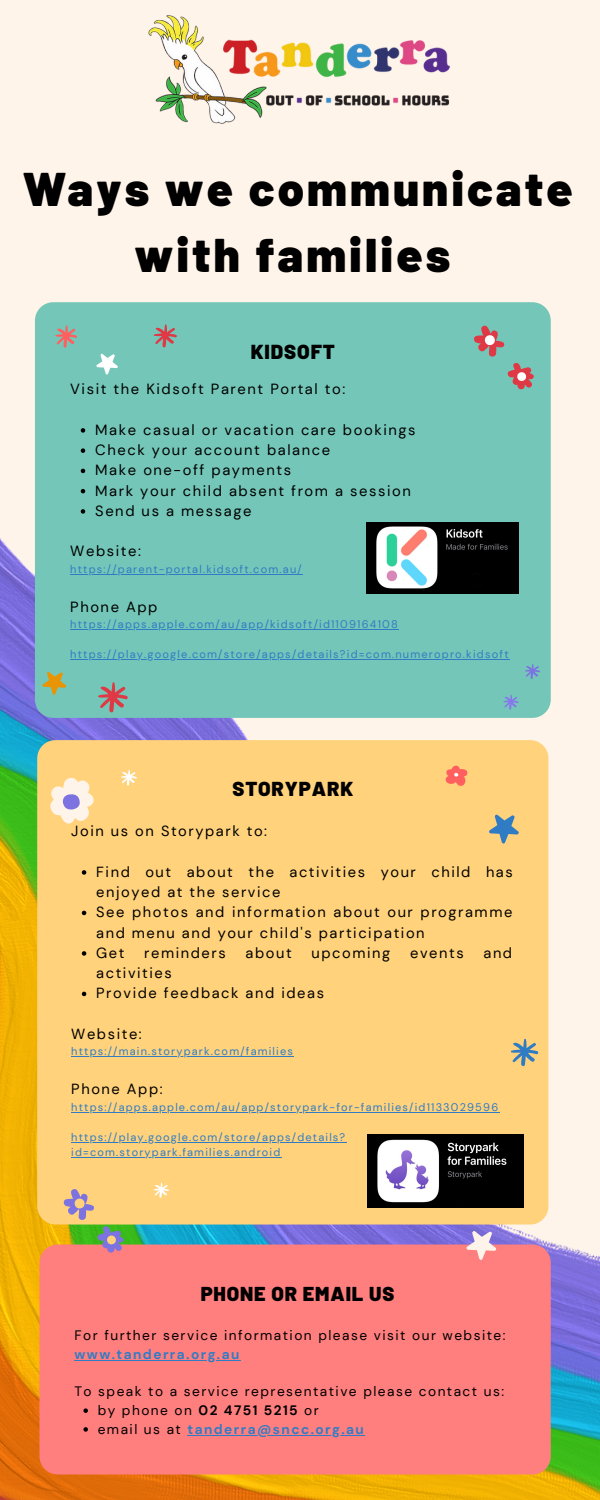
<style>
.page{position:relative;width:600px;height:1500px;background:#fff4e9}
.page>*{position:absolute;margin:0;border:0;box-sizing:border-box;transform-origin:0 0}
.t1{font:900 47.2px/66px "Barlow";letter-spacing:.065em;color:#000;text-align:center}
.t2{font:900 20.3px "Barlow";letter-spacing:.045em;color:#000}
.t3{font:900 20.2px "Barlow";letter-spacing:.045em;color:#000}
.t4{font:900 20.1px "Barlow";letter-spacing:.045em;color:#000}
.t5{font:14.7px/20.2px "DM Sans";letter-spacing:.11em;color:#000}
.t6{font:13.7px/18.8px "DM Sans";letter-spacing:.11em;color:#000}
.t7{font:700 13.7px "DM Sans";letter-spacing:.11em;color:#2f7cc5}
.t8{font:11px/15px "DM Sans";letter-spacing:.11em;color:#2f7cc5}
.s1{font-weight:700}
.s2{font-weight:700;color:#2f7cc5}
</style>
<div class="page">
<img style="left:0;top:538px;width:600px;height:962px">
<div style="left:35px;top:302px;width:516px;height:416px;background:#74c7b8;border-radius:18px"></div>
<svg style="left:81px;top:428px;width:4px;height:5px"></svg>
<svg style="left:81px;top:448px;width:4px;height:5px"></svg>
<svg style="left:81px;top:469px;width:4px;height:4px"></svg>
<svg style="left:81px;top:489px;width:4px;height:4px"></svg>
<svg style="left:81px;top:509px;width:4px;height:5px"></svg>
<hr style="left:70px;top:574px;width:233px;height:1px;background:#2f7cc5">
<hr style="left:70px;top:629px;width:329px;height:1px;background:#2f7cc5">
<hr style="left:70px;top:659px;width:440px;height:1px;background:#2f7cc5">
<div style="left:37px;top:740px;width:511px;height:485px;background:#ffd27b;border-radius:18px"></div>
<svg style="left:82px;top:870px;width:4px;height:5px"></svg>
<svg style="left:82px;top:911px;width:4px;height:4px"></svg>
<svg style="left:82px;top:951px;width:4px;height:5px"></svg>
<svg style="left:82px;top:992px;width:4px;height:4px"></svg>
<hr style="left:71px;top:1056px;width:223px;height:1px;background:#2f7cc5">
<hr style="left:71px;top:1112px;width:428px;height:1px;background:#2f7cc5">
<hr style="left:71px;top:1142px;width:275px;height:1px;background:#2f7cc5">
<hr style="left:71px;top:1157px;width:210px;height:1px;background:#2f7cc5">
<div style="left:39px;top:1245px;width:512px;height:230px;background:#ff7e7e;border-radius:18px"></div>
<svg style="left:83px;top:1408px;width:5px;height:5px"></svg>
<svg style="left:83px;top:1427px;width:5px;height:5px"></svg>
<hr style="left:187px;top:1435px;width:178px;height:1px;background:#2f7cc5">
<hr style="left:74px;top:1360px;width:167px;height:1px;background:#2f7cc5">
<svg style="left:511px;top:1038px;width:28px;height:29px"></svg>
<svg style="left:98px;top:682px;width:30px;height:31px"></svg>
<svg style="left:154px;top:1182px;width:15px;height:16px"></svg>
<svg style="left:462px;top:1224px;width:41px;height:36px"></svg>
<svg style="left:489px;top:814px;width:30px;height:30px"></svg>
<svg style="left:57px;top:1189px;width:73px;height:64px"></svg>
<svg style="left:50px;top:778px;width:44px;height:46px"></svg>
<svg style="left:121px;top:770px;width:16px;height:16px"></svg>
<svg style="left:503px;top:694px;width:16px;height:16px"></svg>
<svg style="left:55px;top:325px;width:22px;height:23px"></svg>
<svg style="left:154px;top:324px;width:23px;height:24px"></svg>
<svg style="left:525px;top:664px;width:15px;height:15px"></svg>
<svg style="left:446px;top:766px;width:21px;height:20px"></svg>
<svg style="left:42px;top:671px;width:25px;height:24px"></svg>
<svg style="left:96px;top:353px;width:22px;height:22px"></svg>
<svg style="left:474px;top:325px;width:60px;height:65px"></svg>
<img style="left:148px;top:15px;width:302px;height:109px">
<img style="left:367px;top:523px;width:152px;height:70px">
<img style="left:368px;top:1134px;width:156px;height:73px">
<h1 class="t1" style="left:24px;top:154px;width:550px">Ways we communicate with families</h1>
<h2 class="t2" style="left:251px;top:339px;width:86px">KIDSOFT</h2>
<p class="t5" style="left:70px;top:379px;width:277px">Visit the Kidsoft Parent Portal to:</p>
<p class="t5" style="left:95px;top:420px;width:322px">Make casual or vacation care bookings<br>Check your account balance<br>Make one-off payments<br>Mark your child absent from a session<br>Send us a message</p>
<p class="t5" style="left:70px;top:541px;width:72px">Website:</p>
<p class="t8" style="left:70px;top:562px;width:233px">https://parent-portal.kidsoft.com.au/</p>
<p class="t5" style="left:70px;top:597px;width:89px">Phone App</p>
<p class="t8" style="left:70px;top:617px;width:329px">https://apps.apple.com/au/app/kidsoft/id1109164108</p>
<p class="t8" style="left:70px;top:647px;width:440px">https://play.google.com/store/apps/details?id=com.numeropro.kidsoft</p>
<h3 class="t3" style="left:232px;top:775px;width:122px">STORYPARK</h3>
<p class="t5" style="left:71px;top:821px;width:197px">Join us on Storypark to:</p>
<p class="t5" style="left:96px;top:862px;width:418px">Find out about the activities your child has enjoyed at the service<br>See photos and information about our programme and menu and your child's participation<br>Get</p>
<p class="t5" style="left:144px;top:943px;width:83px">reminders</p>
<p class="t5" style="left:246px;top:943px;width:48px">about</p>
<p class="t5" style="left:312px;top:943px;width:80px">upcoming</p>
<p class="t5" style="left:410px;top:943px;width:55px">events</p>
<p class="t5" style="left:483px;top:943px;width:30px">and</p>
<p class="t5" style="left:96px;top:963px;width:229px">activities<br>Provide feedback and ideas</p>
<p class="t5" style="left:71px;top:1024px;width:72px">Website:</p>
<p class="t8" style="left:71px;top:1044px;width:223px">https://main.storypark.com/families</p>
<p class="t5" style="left:71px;top:1079px;width:93px">Phone App:</p>
<p class="t8" style="left:71px;top:1100px;width:428px">https://apps.apple.com/au/app/storypark-for-families/id1133029596</p>
<p class="t8" style="left:71px;top:1130px;width:275px">https://play.google.com/store/apps/details? id=com.storypark.families.android</p>
<h3 class="t4" style="left:201px;top:1281px;width:195px">PHONE OR EMAIL US</h3>
<p class="t6" style="left:74px;top:1326px;width:433px">For further service information please visit our website:</p>
<p class="t7" style="left:74px;top:1345px;width:166px">www.tanderra.org.au</p>
<p class="t6" style="left:74px;top:1382px;width:431px">To speak to a service representative please contact us:</p>
<p class="t6" style="left:98px;top:1401px;width:268px">by phone on <span class="s1">02 4751 5215</span> or<br>email us at <span class="s2">tanderra@sncc.org.au</span></p>
</div>
